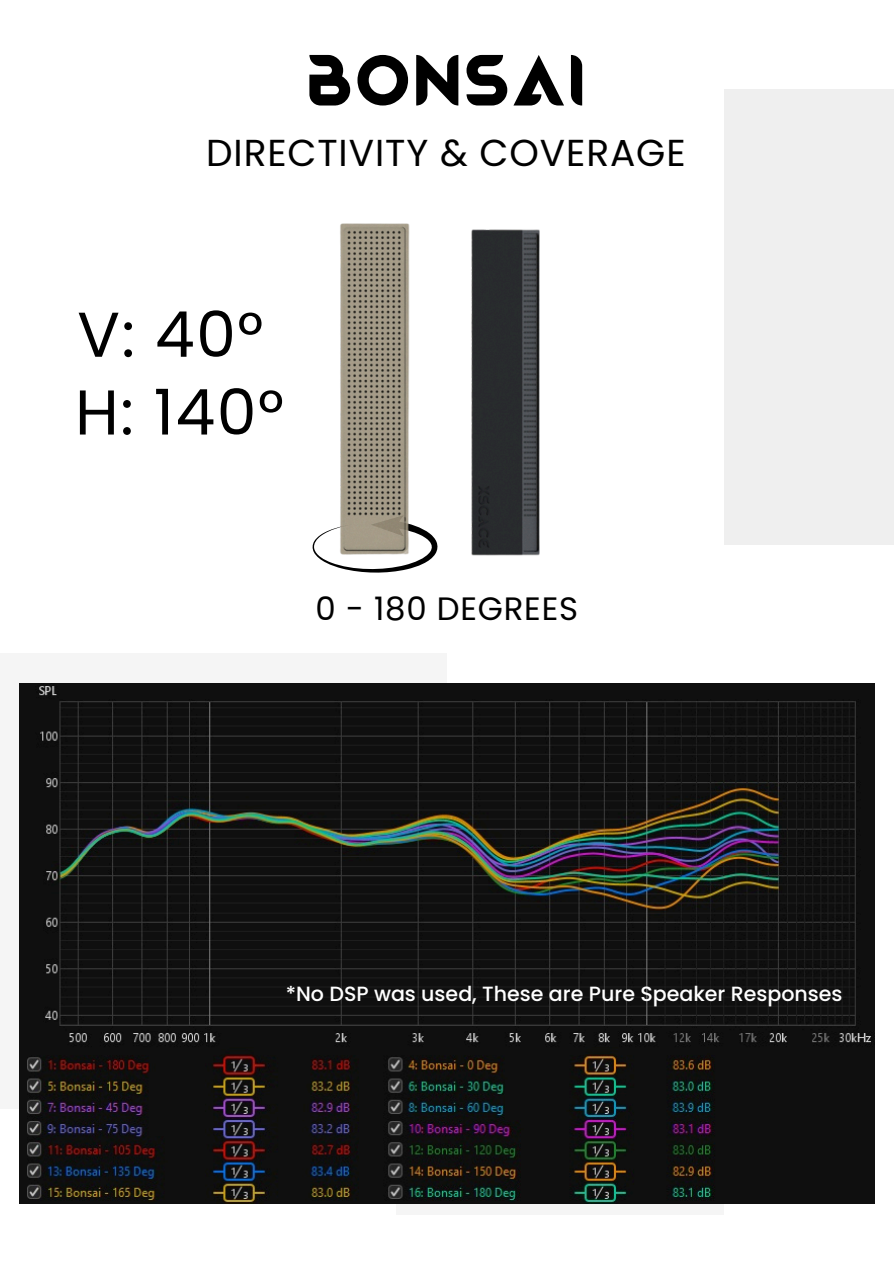
<style>
.page{position:relative;width:894px;height:1264px;background:#fff}
.page>*{position:absolute;margin:0;border:0;box-sizing:border-box;transform-origin:0 0}
.t1{font:700 70.2px "Magmawave Caps";letter-spacing:.045em;color:#000}
.t2{font:63.15px/77.7px "Poppins";color:#000}
.t3{font:37.5px "Poppins";letter-spacing:.025em;color:#000}
.t4{font:32.4px "Poppins";letter-spacing:.025em;color:#000}
.t5{font:500 20.55px "Poppins";color:#fff}
</style>
<div class="page">
<div style="left:724px;top:89px;width:169px;height:456px;background:#efefef"></div>
<div style="left:0;top:652px;width:446px;height:456px;background:#f5f5f5"></div>
<svg style="left:396px;top:1203px;width:327px;height:1px"></svg>
<img style="left:312px;top:223px;width:104px;height:349px">
<img style="left:416px;top:229px;width:124px;height:338px">
<img style="left:20px;top:683px;width:853px;height:520px">
<p class="t1" style="left:306px;top:40px;width:280px">BONSAI</p>
<p class="t3" style="left:206px;top:126px;width:481px">DIRECTIVITY &amp; COVERAGE</p>
<h4 class="t2" style="left:75px;top:296px;width:210px">V: 40°<br>H: 140°</h4>
<p class="t4" style="left:315px;top:585px;width:264px">0 - 180 DEGREES</p>
<h2 class="t5" style="left:286px;top:979px;width:558px">*No DSP was used, These are Pure Speaker Responses</h2>
</div>
